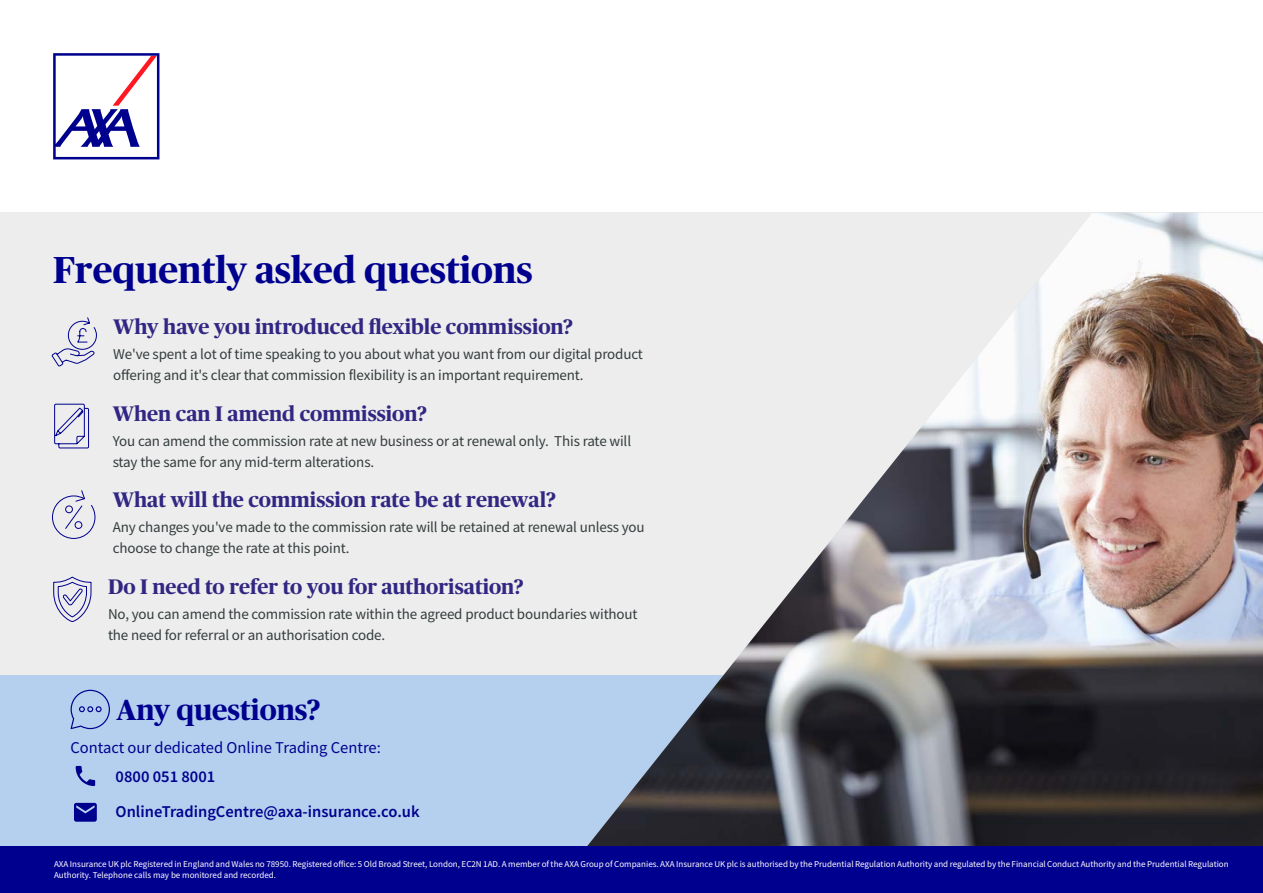
<style>
.page{position:relative;width:1263px;height:893px;background:#fff}
.page>*{position:absolute;margin:0;border:0;box-sizing:border-box;transform-origin:0 0}
.Title_-_25pt{font:700 37.5px "Publico Headline";color:#00008f}
.New_Story_heading{font:700 29.25px "Publico Headline";color:#00008f}
.AXA_-_Sub_Header_Pub{font:700 21px "Publico Headline";color:#312783}
.Standfirst_-_14pt{font:600 16.5px "Source Sans Pro";color:#00008f}
.Copy_-_11pt_-_MAIN_S{font:16.5px "Source Sans Pro";color:#00008f}
.AXA_-_Bullets_10pt{font:15px/21px "Source Sans Pro";letter-spacing:-.01em;color:#343c3d}
.t1{font:9px/10.8px "Source Sans Pro";color:#fff}
</style>
<div class="page">
<div style="left:0;top:213px;width:1263px;height:680px;background:#ededed"></div>
<div style="left:0;top:675px;width:756px;height:171px;background:#b5d0ee"></div>
<svg style="left:74px;top:803px;width:23px;height:19px"></svg>
<svg style="left:76px;top:766px;width:19px;height:20px"></svg>
<svg style="left:71px;top:690px;width:39px;height:39px"></svg>
<img style="left:587px;top:213px;width:676px;height:633px">
<svg style="left:51px;top:317px;width:46px;height:50px"></svg>
<svg style="left:54px;top:403px;width:35px;height:46px"></svg>
<svg style="left:52px;top:490px;width:44px;height:49px"></svg>
<svg style="left:53px;top:576px;width:39px;height:46px"></svg>
<div style="left:0;top:846px;width:1263px;height:47px;background:#00008f"></div>
<svg style="left:53px;top:53px;width:106px;height:106px"></svg>
<p class="Title_-_25pt" style="left:53px;top:243px;width:481px">Frequently asked questions</p>
<p class="AXA_-_Sub_Header_Pub" style="left:113px;top:312px;width:462px">Why have you introduced flexible commission?</p>
<p class="AXA_-_Bullets_10pt" style="left:113px;top:344px;width:531px">We've spent a lot of time speaking to you about what you want from our digital product offering and it's clear that commission flexibility is an important requirement.</p>
<p class="AXA_-_Sub_Header_Pub" style="left:113px;top:398px;width:316px">When can I amend commission?</p>
<p class="AXA_-_Bullets_10pt" style="left:113px;top:430px;width:520px">You can amend the commission rate at new business or at renewal only. This rate will stay the same for any mid‑term alterations.</p>
<p class="AXA_-_Sub_Header_Pub" style="left:113px;top:485px;width:445px">What will the commission rate be at renewal?</p>
<p class="AXA_-_Bullets_10pt" style="left:113px;top:517px;width:533px">Any changes you've made to the commission rate will be retained at renewal unless you choose to change the rate at this point.</p>
<p class="AXA_-_Sub_Header_Pub" style="left:108px;top:572px;width:417px">Do I need to refer to you for authorisation?</p>
<p class="AXA_-_Bullets_10pt" style="left:108px;top:604px;width:531px">No, you can amend the commission rate within the agreed product boundaries without the need for referral or an authorisation code.</p>
<p class="New_Story_heading" style="left:116px;top:689px;width:206px">Any questions?</p>
<p class="Copy_-_11pt_-_MAIN_S" style="left:70px;top:737px;width:312px">Contact our dedicated Online Trading Centre:</p>
<p class="Standfirst_-_14pt" style="left:116px;top:765px;width:101px">0800 051 8001</p>
<p class="Standfirst_-_14pt" style="left:116px;top:801px;width:305px">OnlineTradingCentre@axa‑insurance.co.uk</p>
<p class="t1" style="left:54px;top:859px;width:1176px">AXA Insurance UK plc Registered in England and Wales no 78950. Registered office: 5 Old Broad Street, London, EC2N 1AD. A member of the AXA Group of Companies. AXA Insurance UK plc is authorised by the Prudential Regulation Authority and regulated by the Financial Conduct Authority and the Prudential Regulation<br>Authority. Telephone calls may be monitored and recorded.</p>
</div>
